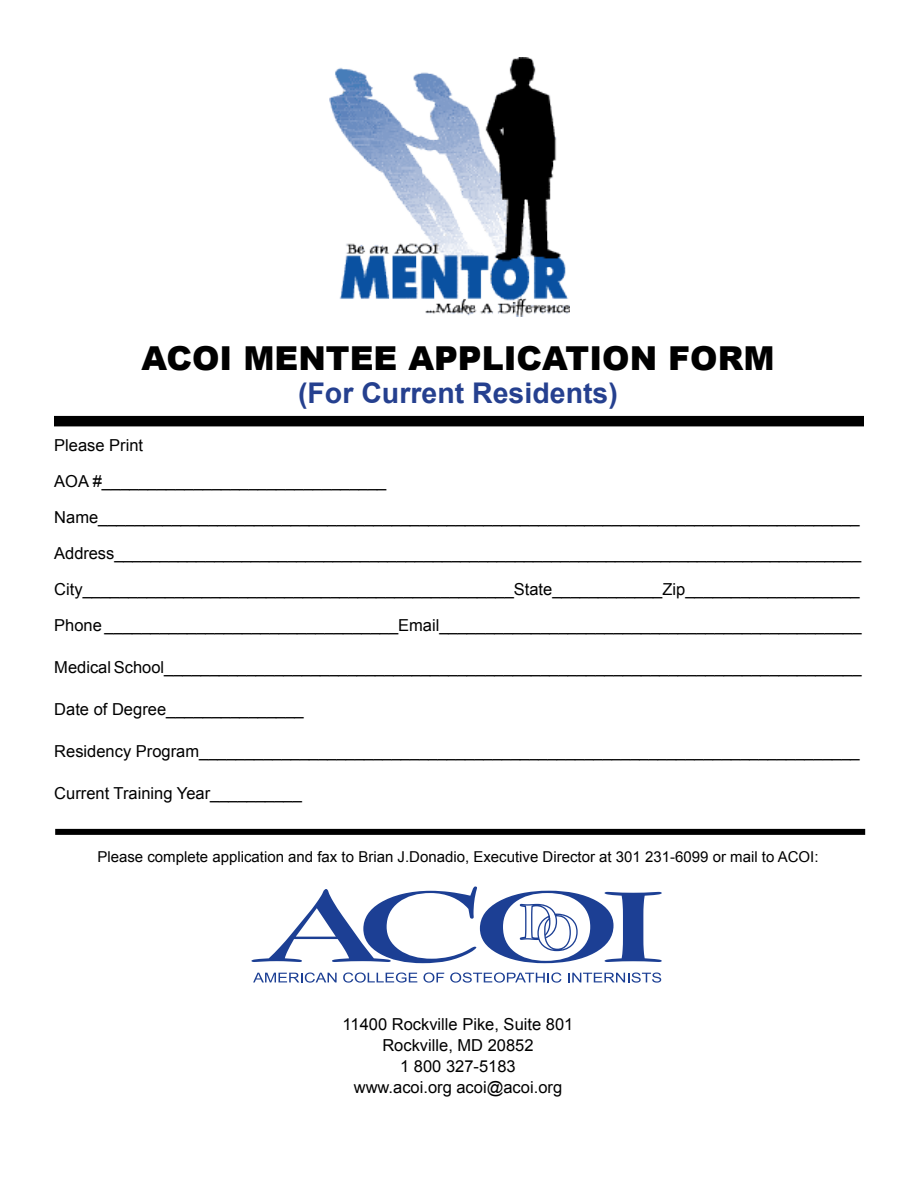
<style>
.page{position:relative;width:918px;height:1188px;background:#fff}
.page>*{position:absolute;margin:0;border:0;box-sizing:border-box;transform-origin:0 0}
.t1{font:900 33px "Arial";color:#000}
.t2{font:700 28.5px "Arial";color:#25408f}
.t3{font:16.5px/36px "Arial";color:#000}
.t4{font:15px "Arial";color:#000}
</style>
<div class="page">
<img style="left:329px;top:57px;width:240px;height:259px">
<svg style="left:251px;top:886px;width:411px;height:77px"></svg>
<svg style="left:253px;top:973px;width:84px;height:10px"></svg>
<svg style="left:343px;top:973px;width:74px;height:10px"></svg>
<svg style="left:423px;top:973px;width:21px;height:10px"></svg>
<svg style="left:450px;top:973px;width:112px;height:10px"></svg>
<svg style="left:568px;top:973px;width:93px;height:10px"></svg>
<div style="left:54px;top:416px;width:810px;height:10px;background:#000"></div>
<div style="left:55px;top:829px;width:810px;height:6px;background:#000"></div>
<h1 class="t1" style="left:141px;top:334px;width:635px">ACOI MENTEE APPLICATION FORM</h1>
<h2 class="t2" style="left:298px;top:374px;width:321px">(For Current Residents)</h2>
<p class="t3" style="left:54px;top:428px;width:809px">Please Print<br>AOA #_______________________________ Name___________________________________________________________________________________ Address__________________________________________________________________________________ City_______________________________________________State____________Zip___________________ Phone ________________________________Email______________________________________________</p>
<p class="t3" style="left:54px;top:650px;width:809px">Medical School____________________________________________________________________________</p>
<p class="t3" style="left:54px;top:692px;width:251px">Date of Degree_______________</p>
<p class="t3" style="left:54px;top:733px;width:807px">Residency Program________________________________________________________________________</p>
<p class="t3" style="left:54px;top:775px;width:249px">Current Training Year__________</p>
<p class="t4" style="left:97px;top:847px;width:723px">Please complete application and fax to Brian J.Donadio, Executive Director at 301 231-6099 or mail to ACOI:</p>
<p class="t3" style="left:343px;top:1014px;width:232px;line-height:21px;text-align:center">11400 Rockville Pike, Suite 801<br>Rockville, MD 20852<br>1 800 327-5183<br>www.acoi.org acoi@acoi.org</p>
</div>
